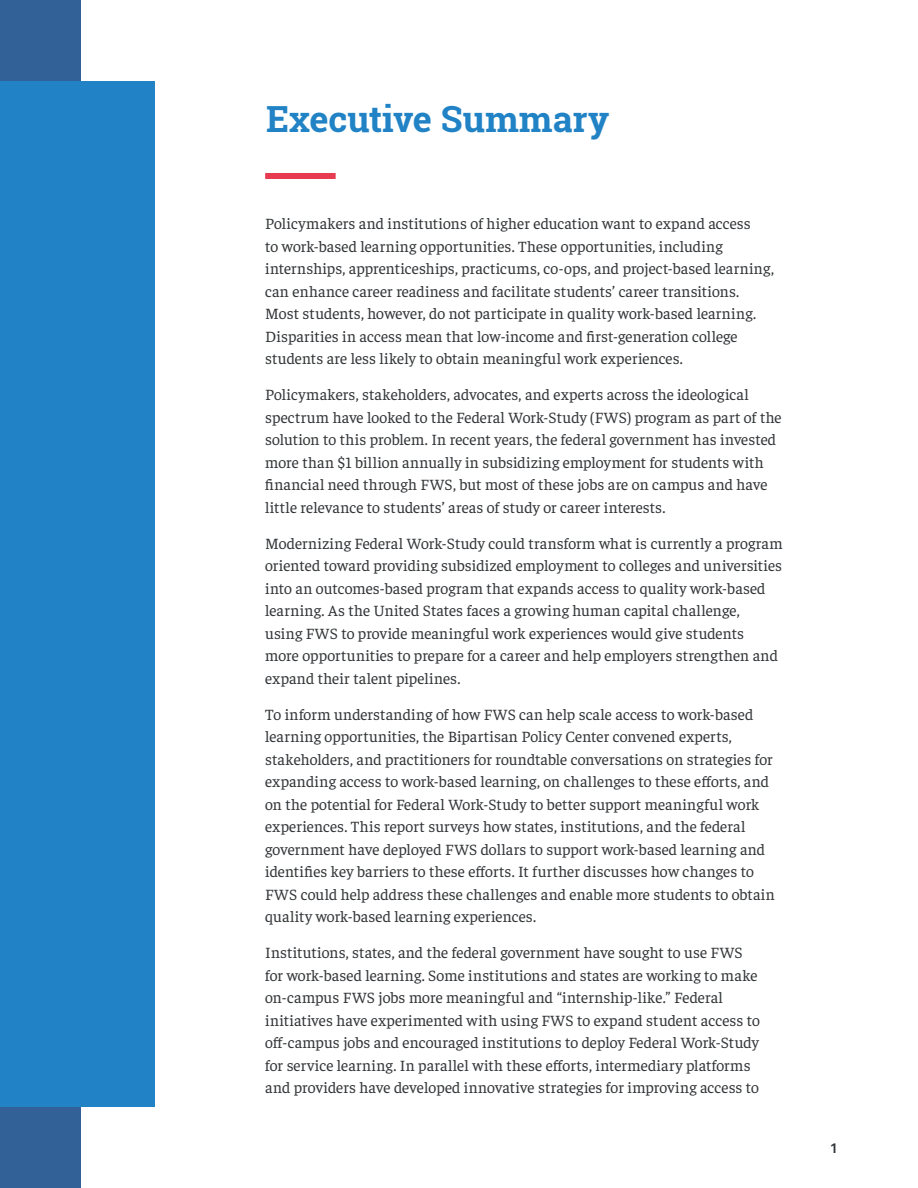
<style>
.page{position:relative;width:918px;height:1188px;background:#fff}
.page>*{position:absolute;margin:0;border:0;box-sizing:border-box;transform-origin:0 0}
.H1_-_Chapter_Titles{font:700 36px "Roboto Slab";color:#2183c5}
.Body_-_Report{font:300 15.75px/22.5px "Faustina";letter-spacing:.005em;color:#323537}
.t1{font:500 13.5px "Styrene A";color:#323537}
</style>
<div class="page">
<div style="left:0;top:0;width:81px;height:1188px;background:#316196"></div>
<div style="left:0;top:81px;width:154px;height:1026px;background:#2183c5"></div>
<div style="left:265px;top:173px;width:71px;height:6px;background:#e63b51"></div>
<p class="H1_-_Chapter_Titles" style="left:266px;top:95px;width:345px">Executive Summary</p>
<p class="Body_-_Report" style="left:265px;top:212px;width:510px">Policymakers and institutions of higher education want to expand access<br>to work-based learning opportunities. These opportunities, including internships, apprenticeships, practicums, co-ops, and project-based learning, can enhance career readiness and facilitate students’ career transitions.<br>Most students, however, do not participate in quality work-based learning.<br>Disparities in access mean that low-income and first-generation college students are less likely to obtain meaningful work experiences.</p>
<p class="Body_-_Report" style="left:265px;top:383px;width:518px">Policymakers, stakeholders, advocates, and experts across the ideological spectrum have looked to the Federal Work-Study (FWS) program as part of the solution to this problem. In recent years, the federal government has invested more than $1 billion annually in subsidizing employment for students with financial need through FWS, but most of these jobs are on campus and have little relevance to students’ areas of study or career interests.</p>
<p class="Body_-_Report" style="left:265px;top:531px;width:519px">Modernizing Federal Work-Study could transform what is currently a program oriented toward providing subsidized employment to colleges and universities into an outcomes-based program that expands access to quality work-based learning. As the United States faces a growing human capital challenge,<br>using FWS to provide meaningful work experiences would give students<br>more opportunities to prepare for a career and help employers strengthen and expand their talent pipelines.</p>
<p class="Body_-_Report" style="left:265px;top:702px;width:511px">To inform understanding of how FWS can help scale access to work-based learning opportunities, the Bipartisan Policy Center convened experts, stakeholders, and practitioners for roundtable conversations on strategies for expanding access to work-based learning, on challenges to these efforts, and on the potential for Federal Work-Study to better support meaningful work experiences. This report surveys how states, institutions, and the federal government have deployed FWS dollars to support work-based learning and identifies key barriers to these efforts. It further discusses how changes to FWS could help address these challenges and enable more students to obtain quality work-based learning experiences.</p>
<p class="Body_-_Report" style="left:265px;top:941px;width:496px">Institutions, states, and the federal government have sought to use FWS for work-based learning. Some institutions and states are working to make on-campus FWS jobs more meaningful and “internship-like.” Federal initiatives have experimented with using FWS to expand student access to off-campus jobs and encouraged institutions to deploy Federal Work-Study for service learning. In parallel with these efforts, intermediary platforms and providers have developed innovative strategies for improving access to</p>
<p class="t1" style="left:831px;top:1136px;width:8px">1</p>
</div>
